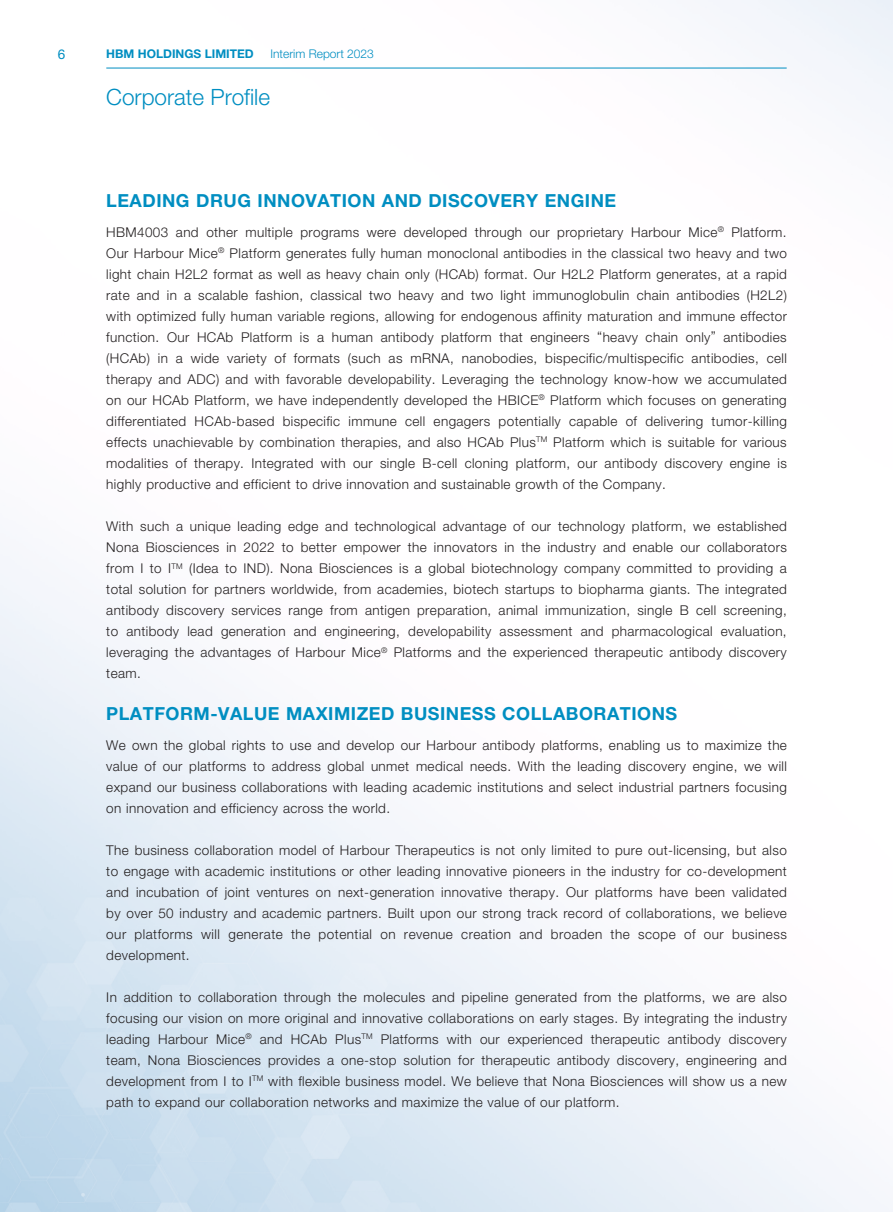
<style>
.page{position:relative;width:893px;height:1212px;background:#fff}
.page>*{position:absolute;margin:0;border:0;box-sizing:border-box;transform-origin:0 0}
.t1{font:300 22.5px "Helvetica Neue LT Std";color:#008ec1}
.t2{font:700 18px "Helvetica Neue LT Std";letter-spacing:.03em;color:#008ec1}
.t3{font:300 13.5px/21px "Helvetica Neue LT Std";letter-spacing:.03em;color:#231f20;text-align:justify}
.t4{font:13.5px "Helvetica Neue LT Std";color:#008ec1}
.t5{font:700 12px "Helvetica Neue LT Std";color:#008ec1}
.t6{font:300 12px "Helvetica Neue LT Std";color:#008ec1}
</style>
<div class="page">
<hr style="left:106px;top:68px;width:681px;height:1px;background:#008ec1">
<p class="t4" style="left:58px;top:46px;width:9px">6</p>
<p class="t5" style="left:106px;top:47px;width:149px">HBM HOLDINGS LIMITED</p>
<p class="t6" style="left:271px;top:47px;width:105px">Interim Report 2023</p>
<h1 class="t1" style="left:106px;top:83px;width:165px">Corporate Profile</h1>
<h2 class="t2" style="left:106px;top:190px;width:511px">LEADING DRUG INNOVATION AND DISCOVERY ENGINE</h2>
<p class="t3" style="left:106px;top:221px;width:682px">HBM4003 and other multiple programs were developed through our proprietary Harbour Mice<sup>®</sup> Platform.<br>Our Harbour Mice<sup>®</sup> Platform generates fully human monoclonal antibodies in the classical two heavy and two light chain H2L2 format as well as heavy chain only (HCAb) format. Our H2L2 Platform generates, at a rapid rate and in a scalable fashion, classical two heavy and two light immunoglobulin chain antibodies (H2L2) with optimized fully human variable regions, allowing for endogenous affinity maturation and immune effector function. Our HCAb Platform is a human antibody platform that engineers “heavy chain only” antibodies (HCAb) in a wide variety of formats (such as mRNA, nanobodies, bispecific/multispecific antibodies, cell therapy and ADC) and with favorable developability. Leveraging the technology know-how we accumulated on our HCAb Platform, we have independently developed the HBICE<sup>®</sup> Platform which focuses on generating differentiated HCAb-based bispecific immune cell engagers potentially capable of delivering tumor-killing effects unachievable by combination therapies, and also HCAb Plus<sup>TM</sup> Platform which is suitable for various modalities of therapy. Integrated with our single B-cell cloning platform, our antibody discovery engine is highly productive and efficient to drive innovation and sustainable growth of the Company.</p>
<p class="t3" style="left:106px;top:515px;width:682px">With such a unique leading edge and technological advantage of our technology platform, we established Nona Biosciences in 2022 to better empower the innovators in the industry and enable our collaborators from I to I<sup>TM</sup> (Idea to IND). Nona Biosciences is a global biotechnology company committed to providing a total solution for partners worldwide, from academies, biotech startups to biopharma giants. The integrated antibody discovery services range from antigen preparation, animal immunization, single B cell screening, to antibody lead generation and engineering, developability assessment and pharmacological evaluation, leveraging the advantages of Harbour Mice<sup>®</sup> Platforms and the experienced therapeutic antibody discovery team.</p>
<h2 class="t2" style="left:106px;top:702px;width:572px">PLATFORM-VALUE MAXIMIZED BUSINESS COLLABORATIONS</h2>
<p class="t3" style="left:106px;top:734px;width:682px">We own the global rights to use and develop our Harbour antibody platforms, enabling us to maximize the value of our platforms to address global unmet medical needs. With the leading discovery engine, we will expand our business collaborations with leading academic institutions and select industrial partners focusing on innovation and efficiency across the world.</p>
<p class="t3" style="left:106px;top:839px;width:682px">The business collaboration model of Harbour Therapeutics is not only limited to pure out-licensing, but also to engage with academic institutions or other leading innovative pioneers in the industry for co-development and incubation of joint ventures on next-generation innovative therapy. Our platforms have been validated by over 50 industry and academic partners. Built upon our strong track record of collaborations, we believe our platforms will generate the potential on revenue creation and broaden the scope of our business development.</p>
<p class="t3" style="left:106px;top:986px;width:682px">In addition to collaboration through the molecules and pipeline generated from the platforms, we are also focusing our vision on more original and innovative collaborations on early stages. By integrating the industry leading Harbour Mice<sup>®</sup> and HCAb Plus<sup>TM</sup> Platforms with our experienced therapeutic antibody discovery team, Nona Biosciences provides a one-stop solution for therapeutic antibody discovery, engineering and development from I to I<sup>TM</sup> with flexible business model. We believe that Nona Biosciences will show us a new path to expand our collaboration networks and maximize the value of our platform.</p>
</div>
